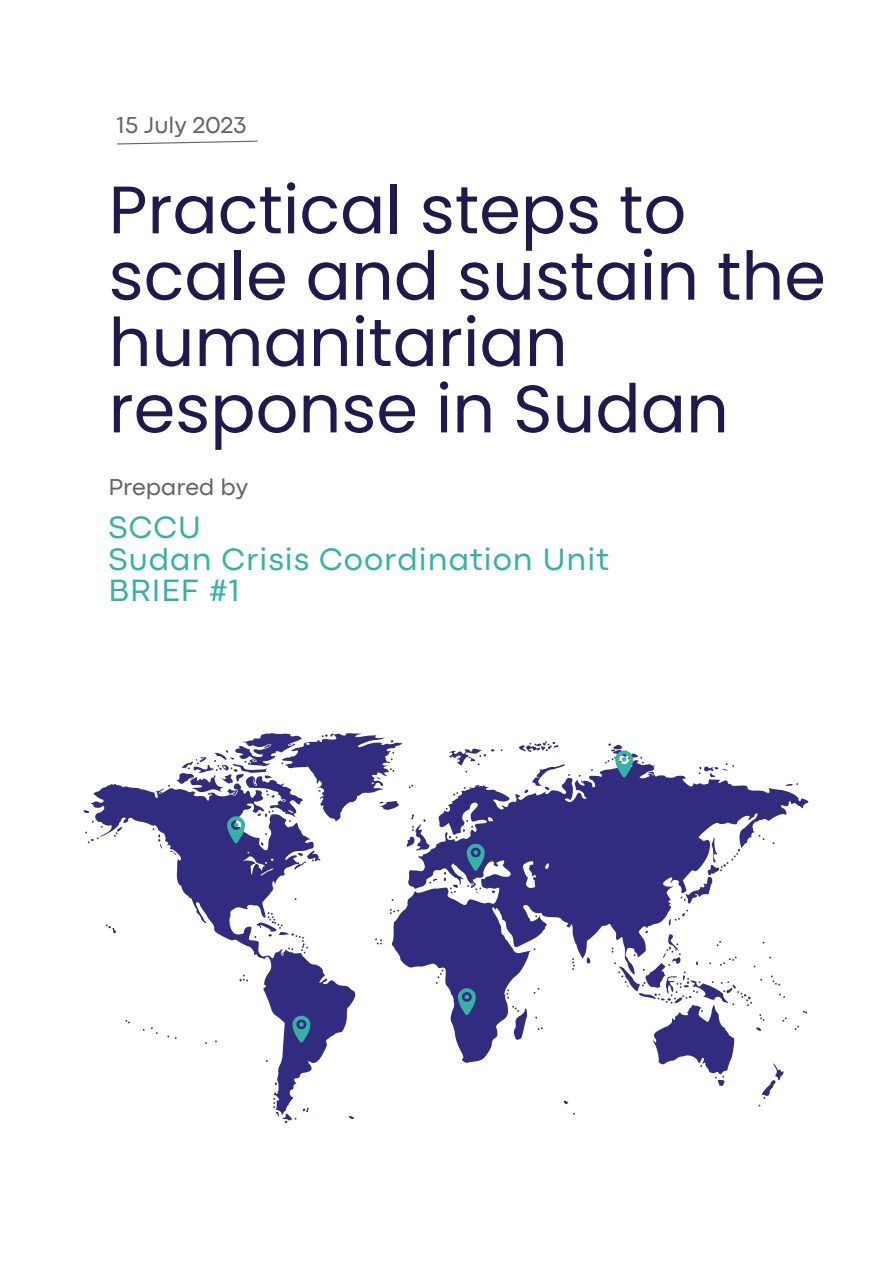
<style>
.page{position:relative;width:893px;height:1264px;background:#fff}
.page>*{position:absolute;margin:0;border:0;box-sizing:border-box;transform-origin:0 0}
.t1{font:67.05px/66.3px "Poppins";color:#1f1a4e}
.t2{font:32.25px "Codec Pro";letter-spacing:.03em;color:#35b2a5}
.t3{font:24px "Codec Pro";color:#646363}
</style>
<div class="page">
<svg style="left:84px;top:733px;width:724px;height:390px"></svg>
<svg style="left:227px;top:816px;width:18px;height:27px"></svg>
<svg style="left:466px;top:843px;width:18px;height:27px"></svg>
<svg style="left:458px;top:988px;width:18px;height:27px"></svg>
<svg style="left:615px;top:750px;width:18px;height:27px"></svg>
<svg style="left:292px;top:1015px;width:18px;height:27px"></svg>
<svg style="left:117px;top:140px;width:141px;height:5px"></svg>
<p class="t3" style="left:117px;top:116px;width:131px">15 July 2023</p>
<p class="t1" style="left:109px;top:177px;width:718px">Practical steps to scale and sustain the humanitarian response in Sudan</p>
<p class="t3" style="left:109px;top:479px;width:141px">Prepared by</p>
<p class="t2" style="left:109px;top:516px;width:94px">SCCU</p>
<p class="t2" style="left:109px;top:547px;width:502px">Sudan Crisis Coordination Unit</p>
<p class="t2" style="left:109px;top:579px;width:132px">BRIEF #1</p>
</div>
